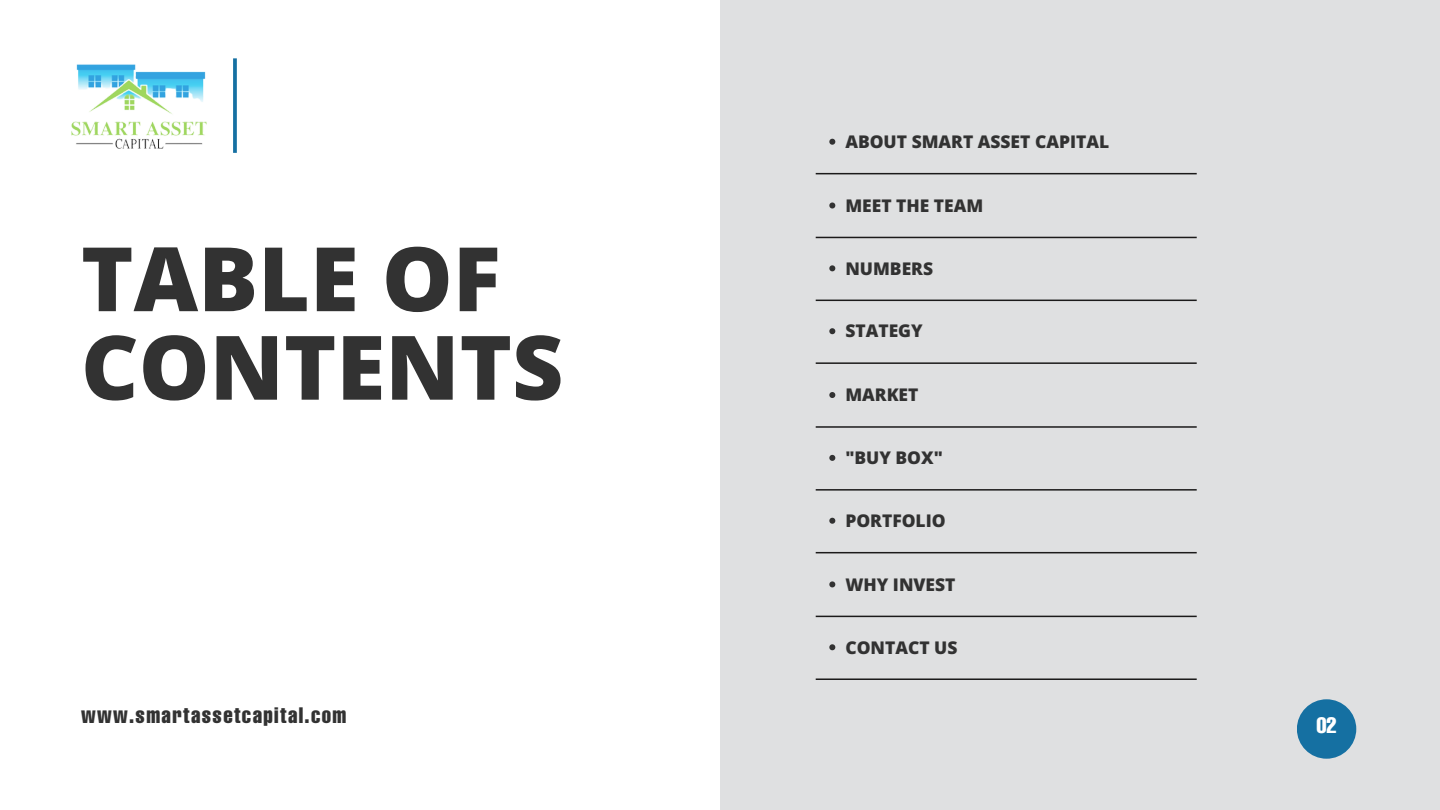
<style>
.page{position:relative;width:1440px;height:810px;background:#dfe0e1}
.page>*{position:absolute;margin:0;border:0;box-sizing:border-box;transform-origin:0 0}
.t1{font:800 89px "Open Sans";color:#323232}
.t2{font:extra-condensed 22px "Helvetica";letter-spacing:.065em;color:#323232}
.t3{font:extra-condensed 22px "Helvetica";color:#fff}
.t4{font:800 17.4px "Open Sans";color:#323232}
</style>
<div class="page">
<div style="left:0;top:0;width:720px;height:810px;background:#fff"></div>
<hr style="left:816px;top:173px;width:381px;height:1px;background:#1b1a1a">
<hr style="left:816px;top:237px;width:381px;height:1px;background:#1b1a1a">
<hr style="left:816px;top:300px;width:381px;height:1px;background:#1b1a1a">
<hr style="left:816px;top:362px;width:381px;height:2px;background:#1b1a1a">
<div style="left:1297px;top:699px;width:59px;height:60px;background:#1570a2;border-radius:50%"></div>
<svg style="left:829px;top:139px;width:6px;height:6px"></svg>
<svg style="left:829px;top:203px;width:6px;height:6px"></svg>
<svg style="left:829px;top:265px;width:6px;height:6px"></svg>
<svg style="left:829px;top:328px;width:6px;height:6px"></svg>
<hr style="left:816px;top:426px;width:381px;height:2px;background:#1b1a1a">
<hr style="left:816px;top:552px;width:381px;height:1px;background:#1b1a1a">
<hr style="left:816px;top:489px;width:381px;height:2px;background:#1b1a1a">
<svg style="left:829px;top:392px;width:6px;height:6px"></svg>
<svg style="left:829px;top:518px;width:6px;height:6px"></svg>
<svg style="left:829px;top:455px;width:6px;height:6px"></svg>
<hr style="left:816px;top:678px;width:381px;height:2px;background:#1b1a1a">
<hr style="left:816px;top:616px;width:381px;height:1px;background:#1b1a1a">
<svg style="left:829px;top:644px;width:6px;height:6px"></svg>
<svg style="left:829px;top:581px;width:6px;height:6px"></svg>
<svg style="left:233px;top:58px;width:4px;height:95px"></svg>
<img style="left:71px;top:64px;width:136px;height:85px">
<p class="t1" style="left:81px;top:216px;width:421px">TABLE OF</p>
<p class="t1" style="left:81px;top:305px;width:484px">CONTENTS</p>
<p class="t2" style="left:81px;top:701px;width:267px">www.smartassetcapital.com</p>
<p class="t4" style="left:845px;top:129px;width:265px">ABOUT SMART ASSET CAPITAL</p>
<p class="t4" style="left:845px;top:193px;width:139px">MEET THE TEAM</p>
<p class="t4" style="left:845px;top:256px;width:89px">NUMBERS</p>
<p class="t4" style="left:845px;top:319px;width:79px">STATEGY</p>
<p class="t4" style="left:845px;top:383px;width:75px">MARKET</p>
<p class="t4" style="left:845px;top:446px;width:99px">"BUY BOX"</p>
<p class="t4" style="left:845px;top:508px;width:102px">PORTFOLIO</p>
<p class="t4" style="left:845px;top:572px;width:112px">WHY INVEST</p>
<p class="t4" style="left:845px;top:635px;width:114px">CONTACT US</p>
<p class="t3" style="left:1316px;top:711px;width:22px">02</p>
</div>
